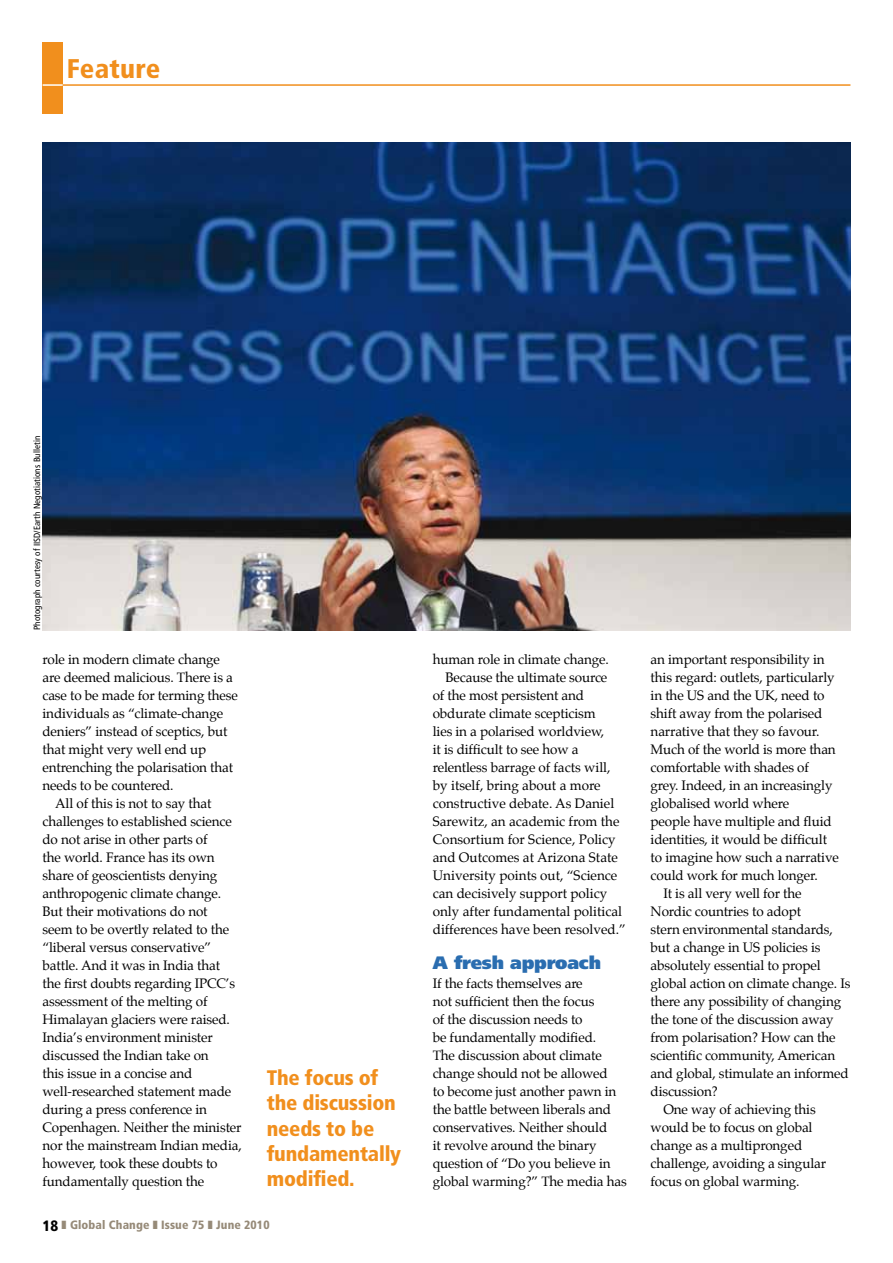
<style>
.page{position:relative;width:893px;height:1263px;background:#fff}
.page>*{position:absolute;margin:0;border:0;box-sizing:border-box;transform-origin:0 0}
.t1{font:900 condensed 27px "Frutiger LT Std";color:#f18f1d}
.t2{font:900 condensed 21px/25.2px "Frutiger LT Std";letter-spacing:-.01em;color:#f18f1d}
.t3{font:900 18px "Frutiger LT Std";letter-spacing:-.01em;color:#2a6db0}
.t4{font:13.5px/18px "Palatino";letter-spacing:-.01em;color:#000}
.t5{font:900 condensed 12px "Frutiger LT Std";letter-spacing:.01em;color:#968a78}
.t6{font:condensed 9px "Frutiger LT Std";letter-spacing:.01em;color:#000}
.s1{font-size:15px;color:#000}
</style>
<div class="page">
<img style="left:43px;top:142px;width:807px;height:488px">
<div style="left:43px;top:43px;width:20px;height:71px;background:#f18f1d"></div>
<hr style="left:47px;top:84px;width:803px;height:2px;background:#f18f1d">
<hr style="left:43px;top:84px;width:20px;height:2px;background:#fff">
<h1 class="t1" style="left:67px;top:53px;width:95px">Feature</h1>
<p class="t6" style="left:32px;top:630px;width:196px;rotate:-90deg">Photograph courtesy of IISD/Earth Negotiations Bulletin</p>
<p class="t4" style="left:43px;top:651px;width:179px">role in modern climate change</p>
<p class="t4" style="left:43px;top:669px;width:192px">are deemed malicious. There is a</p>
<p class="t4" style="left:43px;top:687px;width:197px">case to be made for terming these</p>
<p class="t4" style="left:43px;top:705px;width:182px">individuals as “climate-change</p>
<p class="t4" style="left:43px;top:723px;width:186px">deniers” instead of sceptics, but</p>
<p class="t4" style="left:43px;top:741px;width:165px">that might very well end up</p>
<p class="t4" style="left:43px;top:759px;width:192px">entrenching the polarisation that</p>
<p class="t4" style="left:43px;top:777px;width:133px">needs to be countered.</p>
<p class="t4" style="left:55px;top:795px;width:158px">All of this is not to say that</p>
<p class="t4" style="left:43px;top:813px;width:191px">challenges to established science</p>
<p class="t4" style="left:43px;top:831px;width:167px">do not arise in other parts of</p>
<p class="t4" style="left:43px;top:848px;width:174px">the world. France has its own</p>
<p class="t4" style="left:43px;top:866px;width:176px">share of geoscientists denying</p>
<p class="t4" style="left:43px;top:884px;width:180px">anthropogenic climate change.</p>
<p class="t4" style="left:43px;top:902px;width:167px">But their motivations do not</p>
<p class="t4" style="left:43px;top:920px;width:188px">seem to be overtly related to the</p>
<p class="t4" style="left:43px;top:938px;width:170px">“liberal versus conservative”</p>
<p class="t4" style="left:43px;top:956px;width:179px">battle. And it was in India that</p>
<p class="t4" style="left:43px;top:974px;width:194px">the first doubts regarding IPCC’s</p>
<p class="t4" style="left:43px;top:992px;width:167px">assessment of the melting of</p>
<p class="t4" style="left:43px;top:1010px;width:189px">Himalayan glaciers were raised.</p>
<p class="t4" style="left:43px;top:1028px;width:172px">India’s environment minister</p>
<p class="t4" style="left:43px;top:1046px;width:168px">discussed the Indian take on</p>
<p class="t4" style="left:43px;top:1064px;width:151px">this issue in a concise and</p>
<p class="t4" style="left:43px;top:1082px;width:190px">well-researched statement made</p>
<p class="t4" style="left:43px;top:1100px;width:166px">during a press conference in</p>
<p class="t4" style="left:43px;top:1118px;width:201px">Copenhagen. Neither the minister</p>
<p class="t4" style="left:43px;top:1136px;width:201px">nor the mainstream Indian media,</p>
<p class="t4" style="left:43px;top:1154px;width:177px">however, took these doubts to</p>
<p class="t4" style="left:43px;top:1172px;width:163px">fundamentally question the</p>
<h2 class="t2" style="left:267px;top:1065px;width:136px">The focus of the discussion needs to be fundamentally modified.</h2>
<p class="t5" style="left:43px;top:1217px;width:229px"><span class="s1">18</span> ❚ Global Change ❚ Issue 75 ❚ June 2010</p>
<p class="t4" style="left:433px;top:650px;width:178px">human role in climate change.</p>
<p class="t4" style="left:445px;top:668px;width:163px">Because the ultimate source</p>
<p class="t4" style="left:433px;top:686px;width:153px">of the most persistent and</p>
<p class="t4" style="left:433px;top:704px;width:164px">obdurate climate scepticism</p>
<p class="t4" style="left:433px;top:722px;width:173px">lies in a polarised worldview,</p>
<p class="t4" style="left:433px;top:740px;width:147px">it is difficult to see how a</p>
<p class="t4" style="left:433px;top:758px;width:179px">relentless barrage of facts will,</p>
<p class="t4" style="left:433px;top:776px;width:169px">by itself, bring about a more</p>
<p class="t4" style="left:433px;top:794px;width:183px">constructive debate. As Daniel</p>
<p class="t4" style="left:433px;top:812px;width:188px">Sarewitz, an academic from the</p>
<p class="t4" style="left:433px;top:830px;width:184px">Consortium for Science, Policy</p>
<p class="t4" style="left:433px;top:848px;width:187px">and Outcomes at Arizona State</p>
<p class="t4" style="left:433px;top:866px;width:186px">University points out, “Science</p>
<p class="t4" style="left:433px;top:884px;width:176px">can decisively support policy</p>
<p class="t4" style="left:433px;top:902px;width:191px">only after fundamental political</p>
<p class="t4" style="left:433px;top:920px;width:195px">differences have been resolved.”</p>
<h3 class="t3" style="left:433px;top:951px;width:170px">A fresh approach</h3>
<p class="t4" style="left:433px;top:975px;width:196px">If the facts themselves are<br>not sufficient then the focus<br>of the discussion needs to<br>be fundamentally modified.<br>The discussion about climate change should not be allowed<br>to become just another pawn in the battle between liberals and conservatives. Neither should<br>it revolve around the binary question of “Do you believe in global warming?” The media has</p>
<p class="t4" style="left:651px;top:650px;width:176px">an important responsibility in</p>
<p class="t4" style="left:651px;top:668px;width:186px">this regard: outlets, particularly</p>
<p class="t4" style="left:651px;top:686px;width:176px">in the US and the UK, need to</p>
<p class="t4" style="left:651px;top:704px;width:173px">shift away from the polarised</p>
<p class="t4" style="left:651px;top:722px;width:170px">narrative that they so favour.</p>
<p class="t4" style="left:651px;top:740px;width:187px">Much of the world is more than</p>
<p class="t4" style="left:651px;top:758px;width:160px">comfortable with shades of</p>
<p class="t4" style="left:651px;top:776px;width:183px">grey. Indeed, in an increasingly</p>
<p class="t4" style="left:651px;top:794px;width:140px">globalised world where</p>
<p class="t4" style="left:651px;top:812px;width:183px">people have multiple and fluid</p>
<p class="t4" style="left:651px;top:830px;width:178px">identities, it would be difficult</p>
<p class="t4" style="left:651px;top:848px;width:190px">to imagine how such a narrative</p>
<p class="t4" style="left:651px;top:866px;width:169px">could work for much longer.</p>
<p class="t4" style="left:663px;top:884px;width:140px">It is all very well for the</p>
<p class="t4" style="left:651px;top:902px;width:152px">Nordic countries to adopt</p>
<p class="t4" style="left:651px;top:920px;width:184px">stern environmental standards,</p>
<p class="t4" style="left:651px;top:938px;width:172px">but a change in US policies is</p>
<p class="t4" style="left:651px;top:956px;width:171px">absolutely essential to propel</p>
<p class="t4" style="left:651px;top:974px;width:201px">global action on climate change. Is</p>
<p class="t4" style="left:651px;top:992px;width:192px">there any possibility of changing</p>
<p class="t4" style="left:651px;top:1010px;width:185px">the tone of the discussion away</p>
<p class="t4" style="left:651px;top:1028px;width:187px">from polarisation? How can the</p>
<p class="t4" style="left:651px;top:1046px;width:186px">scientific community, American</p>
<p class="t4" style="left:651px;top:1064px;width:200px">and global, stimulate an informed</p>
<p class="t4" style="left:651px;top:1082px;width:69px">discussion?</p>
<p class="t4" style="left:663px;top:1100px;width:154px">One way of achieving this</p>
<p class="t4" style="left:651px;top:1118px;width:163px">would be to focus on global</p>
<p class="t4" style="left:651px;top:1136px;width:153px">change as a multipronged</p>
<p class="t4" style="left:651px;top:1154px;width:177px">challenge, avoiding a singular</p>
<p class="t4" style="left:651px;top:1172px;width:150px">focus on global warming.</p>
</div>
